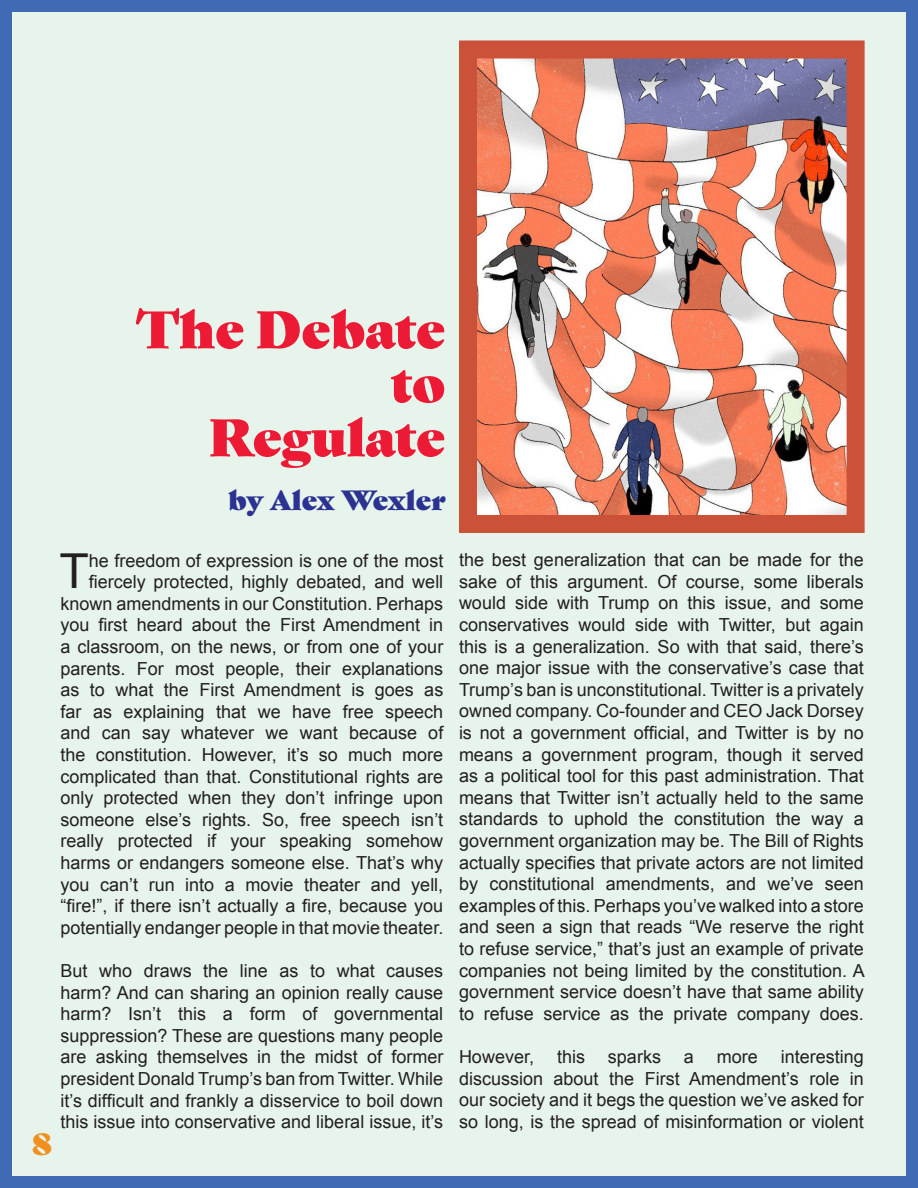
<style>
.page{position:relative;width:918px;height:1188px;background:#fff}
.page>*{position:absolute;margin:0;border:0;box-sizing:border-box;transform-origin:0 0}
.t1{font:51px "Gastromond";color:#ed1a35}
.t2{font:48.15px "Arial";color:#231f20}
.t3{font:30px "Gastromond";color:#f2901f}
.t4{font:27px "Gastromond";color:#2b3292}
.t5{font:18px/21.6px "Arial";color:#231f20}
</style>
<div class="page">
<div style="left:6px;top:6px;width:906px;height:1176px;background:#e6f4ec"></div>
<div style="left:0;top:0;width:918px;height:1188px;border:12px solid #406ab4"></div>
<img style="left:478px;top:59px;width:368px;height:455px">
<div style="left:459px;top:40px;width:406px;height:493px;border:18px solid #cb5138"></div>
<p class="t1" style="left:137px;top:290px;width:310px">The Debate</p>
<p class="t1" style="left:391px;top:344px;width:56px">to</p>
<p class="t1" style="left:209px;top:398px;width:238px">Regulate</p>
<p class="t4" style="left:229px;top:479px;width:218px">by Alex Wexler</p>
<p class="t3" style="left:32px;top:1121px;width:22px">8</p>
<p class="t2" style="left:59px;top:540px;width:31px">T</p>
<p class="t5" style="left:89px;top:550px;width:356px">he freedom of expression is one of the most fiercely protected, highly debated, and well</p>
<p class="t5" style="left:60px;top:593px;width:384px;text-align:justify">known amendments in our Constitution. Perhaps you first heard about the First Amendment in a classroom, on the news, or from one of your parents. For most people, their explanations as to what the First Amendment is goes as far as explaining that we have free speech and can say whatever we want because of the constitution. However, it’s so much more complicated than that. Constitutional rights are only protected when they don’t infringe upon someone else’s rights. So, free speech isn’t really protected if your speaking somehow harms or endangers someone else. That’s why you can’t run into a movie theater and yell, “fire!”, if there isn’t actually a fire, because you potentially endanger people in that movie theater.</p>
<p class="t5" style="left:60px;top:960px;width:384px">But who draws the line as to what causes harm? And can sharing an opinion really cause</p>
<p class="t5" style="left:60px;top:1003px;width:384px;text-align:justify">harm? Isn’t this a form of governmental suppression? These are questions many people are asking themselves in the midst of former president Donald Trump’s ban from Twitter. While it’s difficult and frankly a disservice to boil down this issue into conservative and liberal issue, it’s</p>
<p class="t5" style="left:459px;top:549px;width:407px;text-align:justify">the best generalization that can be made for the sake of this argument. Of course, some liberals would side with Trump on this issue, and some conservatives would side with Twitter, but again this is a generalization. So with that said, there’s one major issue with the conservative’s case that Trump’s ban is unconstitutional. Twitter is a privately owned company. Co-founder and CEO Jack Dorsey is not a government official, and Twitter is by no means a government program, though it served as a political tool for this past administration. That means that Twitter isn’t actually held to the same standards to uphold the constitution the way a government organization may be. The Bill of Rights actually specifies that private actors are not limited by constitutional amendments, and we’ve seen examples of this. Perhaps you’ve walked into a store and seen a sign that reads “We reserve the right to refuse service,” that’s just an example of private companies not being limited by the constitution. A government service doesn’t have that same ability to refuse service as the private company does.</p>
<p class="t5" style="left:459px;top:1046px;width:77px">However,</p>
<p class="t5" style="left:557px;top:1046px;width:30px">this</p>
<p class="t5" style="left:608px;top:1046px;width:55px">sparks</p>
<p class="t5" style="left:684px;top:1046px;width:12px">a</p>
<p class="t5" style="left:717px;top:1046px;width:43px">more</p>
<p class="t5" style="left:459px;top:1046px;width:406px;text-align:right">interesting<br>discussion about the First Amendment’s role in</p>
<p class="t5" style="left:459px;top:1089px;width:406px">our society and it begs the question we’ve asked for so long, is the spread of misinformation or violent</p>
</div>
